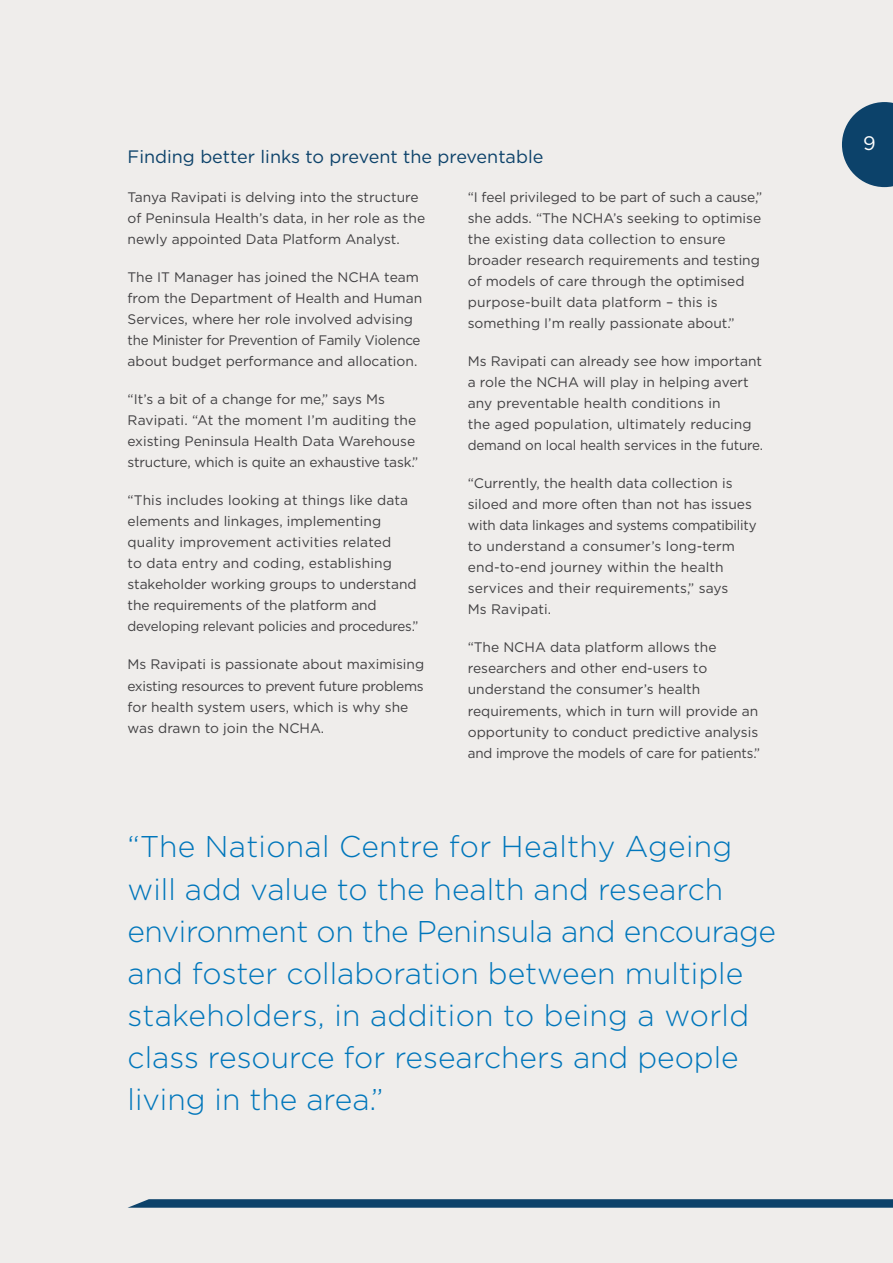
<style>
.page{position:relative;width:893px;height:1263px;background:#efedeb}
.page>*{position:absolute;margin:0;border:0;box-sizing:border-box;transform-origin:0 0}
.t1{font:300 30px/42px "Gotham";color:#0076bb}
.t2{font:19.5px "Gotham";color:#fff}
.t3{font:18px "Gotham";color:#0c426a}
.t4{font:13.8px/21px "Gotham";color:#414042}
</style>
<div class="page">
<svg style="left:842px;top:102px;width:51px;height:85px"></svg>
<svg style="left:128px;top:1199px;width:765px;height:9px;background:#1b4d72"></svg>
<h3 class="t3" style="left:128px;top:145px;width:417px">Finding better links to prevent the preventable</h3>
<p class="t4" style="left:128px;top:187px;width:299px">Tanya Ravipati is delving into the structure of Peninsula Health’s data, in her role as the newly appointed Data Platform Analyst.</p>
<p class="t4" style="left:128px;top:267px;width:296px">The IT Manager has joined the NCHA team from the Department of Health and Human Services, where her role involved advising the Minister for Prevention of Family Violence about budget performance and allocation.</p>
<p class="t4" style="left:128px;top:389px;width:292px">“It’s a bit of a change for me,” says Ms Ravipati. “At the moment I’m auditing the existing Peninsula Health Data Warehouse structure, which is quite an exhaustive task.”</p>
<p class="t4" style="left:128px;top:490px;width:292px">“This includes looking at things like data elements and linkages, implementing quality improvement activities related<br>to data entry and coding, establishing stakeholder working groups to understand the requirements of the platform and developing relevant policies and procedures.”</p>
<p class="t4" style="left:128px;top:654px;width:298px">Ms Ravipati is passionate about maximising existing resources to prevent future problems for health system users, which is why she was drawn to join the NCHA.</p>
<p class="t4" style="left:468px;top:187px;width:296px">“I feel privileged to be part of such a cause,” she adds. “The NCHA’s seeking to optimise the existing data collection to ensure broader research requirements and testing of models of care through the optimised purpose-built data platform – this is something I’m really passionate about.”</p>
<p class="t4" style="left:468px;top:351px;width:297px">Ms Ravipati can already see how important a role the NCHA will play in helping avert any preventable health conditions in<br>the aged population, ultimately reducing demand on local health services in the future.</p>
<p class="t4" style="left:468px;top:473px;width:290px">“Currently, the health data collection is siloed and more often than not has issues with data linkages and systems compatibility to understand a consumer’s long-term end-to-end journey within the health services and their requirements,” says<br>Ms Ravipati.</p>
<p class="t4" style="left:468px;top:637px;width:294px">“The NCHA data platform allows the researchers and other end-users to understand the consumer’s health requirements, which in turn will provide an opportunity to conduct predictive analysis and improve the models of care for patients.”</p>
<p class="t1" style="left:128px;top:825px;width:650px">“The National Centre for Healthy Ageing will add value to the health and research environment on the Peninsula and encourage and foster collaboration between multiple stakeholders, in addition to being a world class resource for researchers and people living in the area.”</p>
<h2 class="t2" style="left:863px;top:131px;width:14px">9</h2>
</div>
